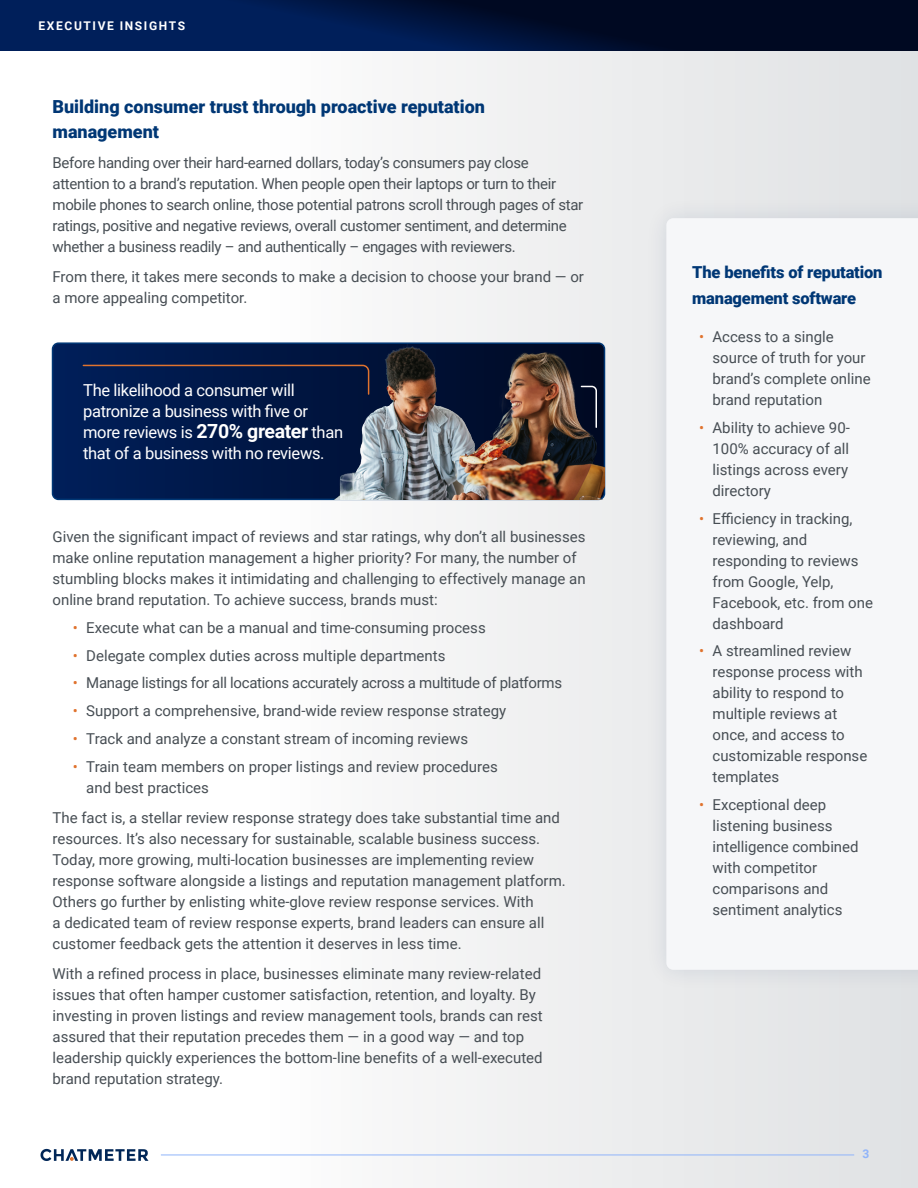
<style>
.page{position:relative;width:918px;height:1188px;background:#fff}
.page>*{position:absolute;margin:0;border:0;box-sizing:border-box;transform-origin:0 0}
.t1{font:900 18px/25.5px "Roboto";color:#003775}
.t2{font:16.5px/21px "Roboto";letter-spacing:-.02em;color:#fff}
.t3{font:900 16.5px/25.5px "Roboto";letter-spacing:-.01em;color:#003775}
.body_copy{font:15px/21px "Roboto";color:#474e54}
.body_copy-2{font:15px/21px "Roboto";letter-spacing:-.02em;color:#474e54}
.t4{font:700 12px "Roboto";letter-spacing:.135em;color:#fff}
.t5{font:700 12px "Roboto";color:#90b4fa}
.s1{font-weight:700;font-size:19.5px}
.s2{color:#e0732e}
</style>
<div class="page">
<div style="left:267px;top:51px;width:651px;height:1137px;background:linear-gradient(to right,#fdfcfc,#dfe1e3)"></div>
<svg style="left:0;top:0;width:918px;height:51px;background:#00133d"></svg>
<svg style="left:40px;top:1149px;width:108px;height:12px"></svg>
<hr style="left:161px;top:1155px;width:693px;height:1px;background:#90b4fa">
<div style="left:644px;top:195px;width:274px;height:798px;background:#e5e7e8"></div>
<div style="left:667px;top:218px;width:251px;height:752px;background:#f6f7f9"></div>
<svg style="left:53px;top:345px;width:278px;height:154px;background:#00194c"></svg>
<div style="left:52px;top:342px;width:553px;height:158px;border:2px solid #003775;border-radius:6px"></div>
<svg style="left:82px;top:364px;width:249px;height:32px;background:#0a1c48"></svg>
<img style="left:331px;top:339px;width:274px;height:160px">
<svg style="left:580px;top:385px;width:18px;height:44px"></svg>
<p class="t4" style="left:39px;top:17px;width:148px">EXECUTIVE INSIGHTS</p>
<h3 class="t1" style="left:53px;top:93px;width:434px">Building consumer trust through proactive reputation management</h3>
<p class="body_copy-2" style="left:53px;top:152px;width:532px">Before handing over their hard-earned dollars, today’s consumers pay close attention to a brand’s reputation. When people open their laptops or turn to their mobile phones to search online, those potential patrons scroll through pages of star ratings, positive and negative reviews, overall customer sentiment, and determine whether a business readily – and authentically – engages with reviewers.</p>
<p class="body_copy" style="left:53px;top:266px;width:533px">From there, it takes mere seconds to make a decision to choose your brand — or a more appealing competitor.</p>
<p class="t2" style="left:83px;top:379px;width:262px">The likelihood a consumer will patronize a business with five or more reviews is <span class="s1">270% greater</span> than that of a business with no reviews.</p>
<p class="body_copy" style="left:53px;top:526px;width:535px">Given the significant impact of reviews and star ratings, why don’t all businesses make online reputation management a higher priority? For many, the number of stumbling blocks makes it intimidating and challenging to effectively manage an online brand reputation. To achieve success, brands must:</p>
<p class="body_copy" style="left:73px;top:617px;width:414px"><span class="s2">•</span> Execute what can be a manual and time-consuming process</p>
<p class="body_copy" style="left:73px;top:644px;width:374px"><span class="s2">•</span> Delegate complex duties across multiple departments</p>
<p class="body_copy-2" style="left:73px;top:672px;width:491px"><span class="s2">•</span> Manage listings for all locations accurately across a multitude of platforms</p>
<p class="body_copy" style="left:73px;top:700px;width:435px"><span class="s2">•</span> Support a comprehensive, brand-wide review response strategy</p>
<p class="body_copy" style="left:73px;top:728px;width:397px"><span class="s2">•</span> Track and analyze a constant stream of incoming reviews</p>
<p class="body_copy" style="left:86px;top:755px;width:413px;text-indent:-14px"><span class="s2">•</span> Train team members on proper listings and review procedures and best practices</p>
<p class="body_copy" style="left:53px;top:806px;width:515px">The fact is, a stellar review response strategy does take substantial time and resources. It’s also necessary for sustainable, scalable business success.<br>Today, more growing, multi-location businesses are implementing review response software alongside a listings and reputation management platform.<br>Others go further by enlisting white-glove review response services. With<br>a dedicated team of review response experts, brand leaders can ensure all customer feedback gets the attention it deserves in less time.</p>
<p class="body_copy" style="left:53px;top:962px;width:492px">With a refined process in place, businesses eliminate many review-related issues that often hamper customer satisfaction, retention, and loyalty. By investing in proven listings and review management tools, brands can rest assured that their reputation precedes them — in a good way — and top leadership quickly experiences the bottom-line benefits of a well-executed brand reputation strategy.</p>
<h3 class="t3" style="left:692px;top:259px;width:192px">The benefits of reputation management software</h3>
<p class="body_copy" style="left:713px;top:326px;width:160px;text-indent:-14px"><span class="s2">•</span> Access to a single source of truth for your brand’s complete online brand reputation</p>
<p class="body_copy" style="left:713px;top:416px;width:139px;text-indent:-14px"><span class="s2">•</span> Ability to achieve 90-<br>100% accuracy of all listings across every directory</p>
<p class="body_copy" style="left:713px;top:507px;width:162px;text-indent:-14px"><span class="s2">•</span> Efficiency in tracking, reviewing, and responding to reviews from Google, Yelp,<br>Facebook, etc. from one dashboard</p>
<p class="body_copy" style="left:713px;top:640px;width:156px;text-indent:-14px"><span class="s2">•</span> A streamlined review response process with ability to respond to multiple reviews at once, and access to customizable response templates</p>
<p class="body_copy" style="left:713px;top:794px;width:148px;text-indent:-14px"><span class="s2">•</span> Exceptional deep listening business intelligence combined with competitor comparisons and sentiment analytics</p>
<p class="t5" style="left:863px;top:1145px;width:8px">3</p>
</div>
